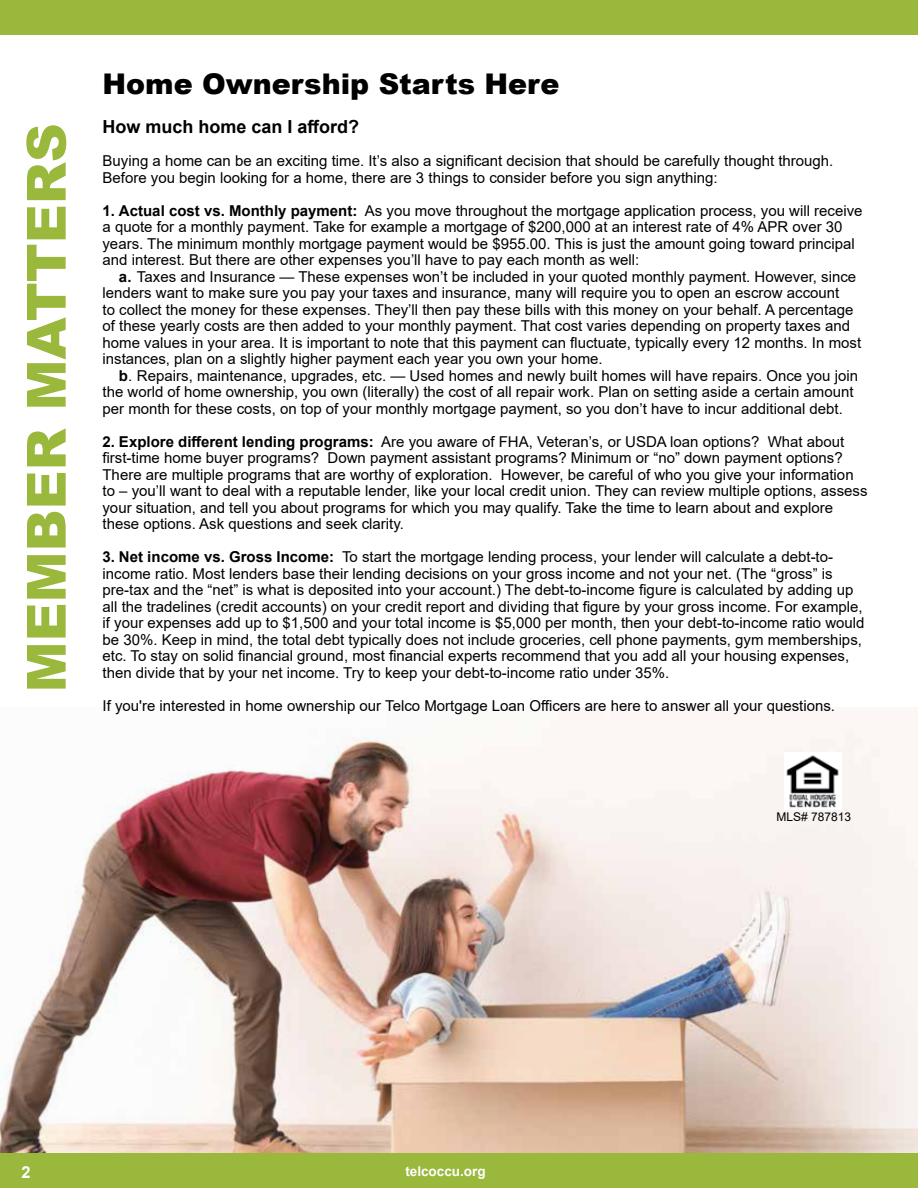
<style>
.page{position:relative;width:918px;height:1188px;background:#fff}
.page>*{position:absolute;margin:0;border:0;box-sizing:border-box;transform-origin:0 0}
.t1{font:900 54px "Arial";color:#99b83c}
.t2{font:900 28.5px "Arial";color:#000}
.t3{font:700 18px "Arial";color:#000}
.t4{font:700 16.5px "Arial";color:#fff}
.t5{font:15px/16.5px "Arial";color:#000}
.t6{font:700 13.5px "Arial";color:#fff}
.t7{font:12px "Arial";color:#000}
.s1{font-weight:700}
</style>
<div class="page">
<img style="left:0;top:707px;width:918px;height:446px">
<div style="left:0;top:0;width:918px;height:35px;background:#99b83c"></div>
<div style="left:0;top:1153px;width:918px;height:35px;background:#99b83c"></div>
<img style="left:784px;top:753px;width:57px;height:57px">
<h1 class="t1" style="left:7px;top:692px;width:571px;rotate:-90deg">MEMBER MATTERS</h1>
<h2 class="t2" style="left:102px;top:63px;width:458px">Home Ownership Starts Here</h2>
<p class="t3" style="left:102px;top:114px;width:258px">How much home can I afford?</p>
<p class="t5" style="left:102px;top:152px;width:732px">Buying a home can be an exciting time. It’s also a significant decision that should be carefully thought through.<br>Before you begin looking for a home, there are 3 things to consider before you sign anything:</p>
<p class="t5" style="left:102px;top:202px;width:762px"><span class="s1">1. Actual cost vs. Monthly payment:</span> As you move throughout the mortgage application process, you will receive a quote for a monthly payment. Take for example a mortgage of $200,000 at an interest rate of 4% APR over 30 years. The minimum monthly mortgage payment would be $955.00. This is just the amount going toward principal and interest. But there are other expenses you’ll have to pay each month as well:</p>
<p class="t5" style="left:102px;top:268px;width:760px;text-indent:16px"><span class="s1">a.</span> Taxes and Insurance — These expenses won’t be included in your quoted monthly payment. However, since lenders want to make sure you pay your taxes and insurance, many will require you to open an escrow account<br>to collect the money for these expenses. They’ll then pay these bills with this money on your behalf. A percentage of these yearly costs are then added to your monthly payment. That cost varies depending on property taxes and home values in your area. It is important to note that this payment can fluctuate, typically every 12 months. In most instances, plan on a slightly higher payment each year you own your home.</p>
<p class="t5" style="left:102px;top:367px;width:757px;text-indent:16px"><span class="s1">b</span>. Repairs, maintenance, upgrades, etc. — Used homes and newly built homes will have repairs. Once you join the world of home ownership, you own (literally) the cost of all repair work. Plan on setting aside a certain amount per month for these costs, on top of your monthly mortgage payment, so you don’t have to incur additional debt.</p>
<p class="t5" style="left:102px;top:433px;width:767px"><span class="s1">2. Explore different lending programs:</span> Are you aware of FHA, Veteran’s, or USDA loan options? What about first-time home buyer programs? Down payment assistant programs? Minimum or “no” down payment options?<br>There are multiple programs that are worthy of exploration. However, be careful of who you give your information to – you’ll want to deal with a reputable lender, like your local credit union. They can review multiple options, assess your situation, and tell you about programs for which you may qualify. Take the time to learn about and explore these options. Ask questions and seek clarity.</p>
<p class="t5" style="left:102px;top:548px;width:764px"><span class="s1">3. Net income vs. Gross Income:</span> To start the mortgage lending process, your lender will calculate a debt-to&shy;income ratio. Most lenders base their lending decisions on your gross income and not your net. (The “gross” is pre-tax and the “net” is what is deposited into your account.) The debt-to-income figure is calculated by adding up all the tradelines (credit accounts) on your credit report and dividing that figure by your gross income. For example, if your expenses add up to $1,500 and your total income is $5,000 per month, then your debt-to-income ratio would be 30%. Keep in mind, the total debt typically does not include groceries, cell phone payments, gym memberships, etc. To stay on solid financial ground, most financial experts recommend that you add all your housing expenses, then divide that by your net income. Try to keep your debt-to-income ratio under 35%.</p>
<p class="t5" style="left:102px;top:697px;width:734px">If you're interested in home ownership our Telco Mortgage Loan Officers are here to answer all your questions.</p>
<p class="t7" style="left:777px;top:809px;width:76px">MLS# 787813</p>
<p class="t4" style="left:22px;top:1160px;width:11px">2</p>
<p class="t6" style="left:405px;top:1162px;width:82px">telcoccu.org</p>
</div>
